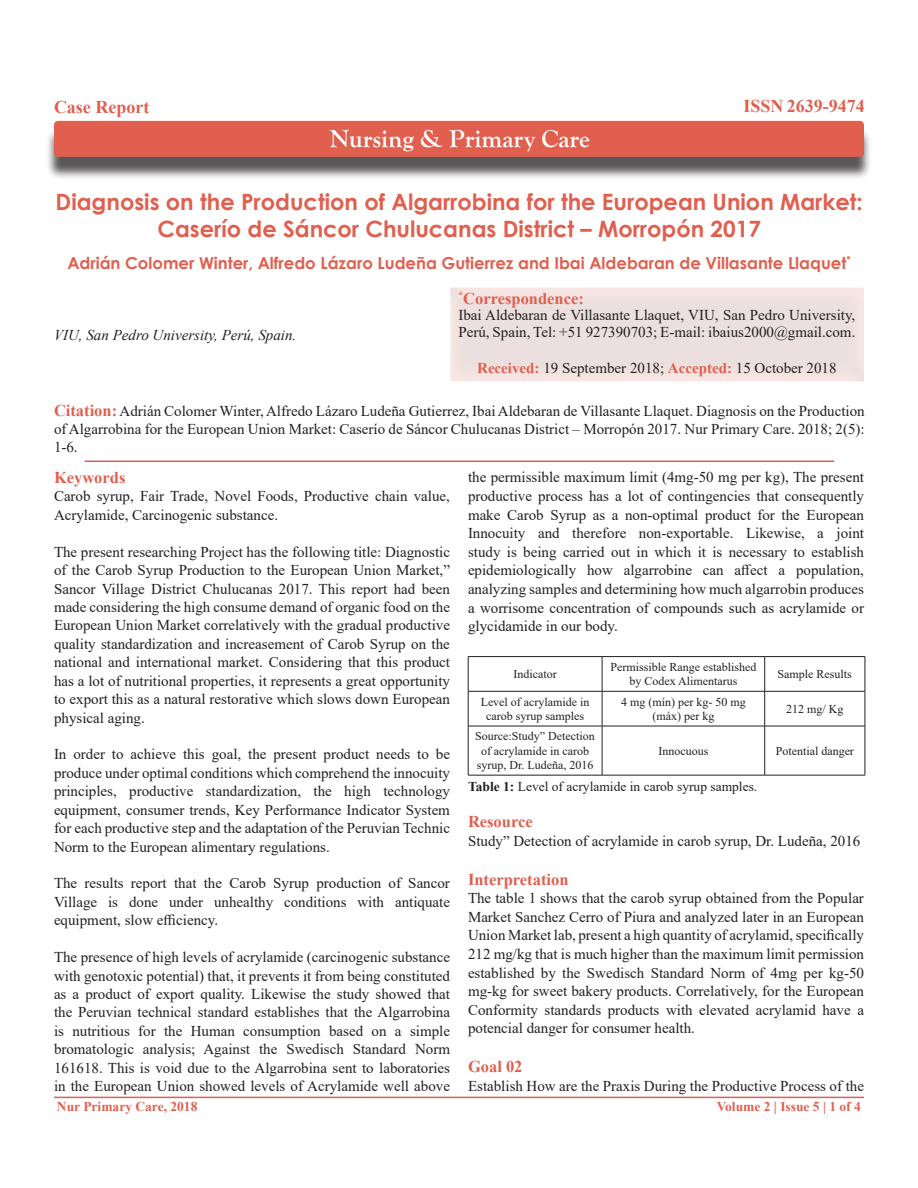
<style>
.page{position:relative;width:918px;height:1188px;background:#fff}
.page>*{position:absolute;margin:0;border:0;box-sizing:border-box;transform-origin:0 0}
.t1{font:700 25.5px "Goudy Old Style T";color:#fff}
.t2{font:700 22.5px/27px "Century Gothic";color:#e05f4f;text-align:center}
.t3{font:700 18px "Times New Roman";color:#e05f4f}
.t4{font:700 16.5px "Century Gothic";color:#e05f4f}
.t5{font:700 16.5px "Times New Roman";color:#e05f4f}
.t6{font:15px/18.5px "Times New Roman";color:#231f20;text-align:justify}
.t7{font:italic 15px "Times New Roman";color:#231f20}
.t8{font:13.5px "Times New Roman";color:#231f20}
.t9{font:700 13.5px "Times New Roman";color:#e05f4f}
.t10{font:12px/14.4px "Times New Roman";color:#231f20;text-align:center}
.s1{font-weight:700;color:#e05f4f}
.s2{font-weight:700;font-size:16.5px;color:#e05f4f}
.s3{font-weight:700}
</style>
<div class="page">
<hr style="left:54px;top:1097px;width:810px;height:1px;background:#e05f4f">
<div style="left:449px;top:282px;width:417px;height:101px;background:#231f20;opacity:.5"></div>
<div style="left:46px;top:128px;width:826px;height:52px;background:#231f20;opacity:.75"></div>
<div style="left:54px;top:121px;width:810px;height:36px;background:#e05f4f;border-radius:4px"></div>
<hr style="left:85px;top:460px;width:749px;height:2px;background:#e05f4f">
<hr style="left:468px;top:656px;width:134px;height:1px;background:#231f20">
<hr style="left:468px;top:657px;width:1px;height:34px;background:#231f20">
<hr style="left:602px;top:656px;width:163px;height:1px;background:#231f20">
<hr style="left:602px;top:657px;width:1px;height:34px;background:#231f20">
<hr style="left:765px;top:656px;width:100px;height:1px;background:#231f20">
<hr style="left:764px;top:657px;width:1px;height:34px;background:#231f20">
<hr style="left:865px;top:657px;width:1px;height:34px;background:#231f20">
<hr style="left:468px;top:691px;width:134px;height:1px;background:#231f20">
<hr style="left:468px;top:691px;width:1px;height:35px;background:#231f20">
<hr style="left:602px;top:691px;width:163px;height:1px;background:#231f20">
<hr style="left:602px;top:691px;width:1px;height:35px;background:#231f20">
<hr style="left:765px;top:691px;width:100px;height:1px;background:#231f20">
<hr style="left:764px;top:691px;width:1px;height:35px;background:#231f20">
<hr style="left:865px;top:691px;width:1px;height:35px;background:#231f20">
<hr style="left:468px;top:726px;width:134px;height:1px;background:#231f20">
<hr style="left:468px;top:726px;width:1px;height:49px;background:#231f20">
<hr style="left:602px;top:726px;width:163px;height:1px;background:#231f20">
<hr style="left:602px;top:726px;width:1px;height:49px;background:#231f20">
<hr style="left:765px;top:726px;width:100px;height:1px;background:#231f20">
<hr style="left:764px;top:726px;width:1px;height:49px;background:#231f20">
<hr style="left:865px;top:726px;width:1px;height:49px;background:#231f20">
<hr style="left:468px;top:775px;width:134px;height:1px;background:#231f20">
<hr style="left:602px;top:775px;width:163px;height:1px;background:#231f20">
<hr style="left:765px;top:775px;width:100px;height:1px;background:#231f20">
<p class="t3" style="left:54px;top:93px;width:97px">Case Report</p>
<p class="t3" style="left:743px;top:93px;width:123px">ISSN 2639-9474</p>
<p class="t1" style="left:330px;top:124px;width:261px">Nursing &amp; Primary Care</p>
<p class="t2" style="left:56px;top:188px;width:809px">Diagnosis on the Production of Algarrobina for the European Union Market:<br>Caserío de Sáncor Chulucanas District – Morropón 2017</p>
<p class="t4" style="left:67px;top:250px;width:785px">Adrián Colomer Winter, Alfredo Lázaro Ludeña Gutierrez and Ibai Aldebaran de Villasante Llaquet<sup>*</sup></p>
<p class="t7" style="left:54px;top:324px;width:244px">VIU, San Pedro University, Perú, Spain.</p>
<p class="t5" style="left:458px;top:286px;width:127px"><sup>*</sup>Correspondence:</p>
<p class="t6" style="left:458px;top:306px;width:398px;line-height:16.5px">Ibai Aldebaran de Villasante Llaquet, VIU, San Pedro University,<br>Perú, Spain, Tel: +51 927390703; E-mail: ibaius2000@gmail.com.</p>
<p class="t6" style="left:477px;top:358px;width:361px"><span class="s1">Received:</span> 19 September 2018; <span class="s1">Accepted:</span> 15 October 2018</p>
<p class="t6" style="left:54px;top:401px;width:812px;line-height:18px"><span class="s2">Citation:</span> Adrián Colomer Winter, Alfredo Lázaro Ludeña Gutierrez, Ibai Aldebaran de Villasante Llaquet. Diagnosis on the Production of Algarrobina for the European Union Market: Caserío de Sáncor Chulucanas District – Morropón 2017. Nur Primary Care. 2018; 2(5):<br>1-6.</p>
<p class="t5" style="left:54px;top:466px;width:73px">Keywords</p>
<p class="t6" style="left:54px;top:487px;width:398px">Carob syrup, Fair Trade, Novel Foods, Productive chain value,<br>Acrylamide, Carcinogenic substance.</p>
<p class="t6" style="left:54px;top:542px;width:398px">The present researching Project has the following title: Diagnostic of the Carob Syrup Production to the European Union Market,” Sancor Village District Chulucanas 2017. This report had been made considering the high consume demand of organic food on the European Union Market correlatively with the gradual productive quality standardization and increasement of Carob Syrup on the national and international market. Considering that this product has a lot of nutritional properties, it represents a great opportunity to export this as a natural restorative which slows down European physical aging.</p>
<p class="t6" style="left:54px;top:745px;width:398px">In order to achieve this goal, the present product needs to be produce under optimal conditions which comprehend the innocuity principles, productive standardization, the high technology equipment, consumer trends, Key Performance Indicator System for each productive step and the adaptation of the Peruvian Technic Norm to the European alimentary regulations.</p>
<p class="t6" style="left:54px;top:874px;width:398px">The results report that the Carob Syrup production of Sancor Village is done under unhealthy conditions with antiquate equipment, slow efficiency.</p>
<p class="t6" style="left:54px;top:947px;width:398px">The presence of high levels of acrylamide (carcinogenic substance with genotoxic potential) that, it prevents it from being constituted as a product of export quality. Likewise the study showed that the Peruvian technical standard establishes that the Algarrobina is nutritious for the Human consumption based on a simple bromatologic analysis; Against the Swedisch Standard Norm 161618. This is void due to the Algarrobina sent to laboratories in the European Union showed levels of Acrylamide well above</p>
<p class="t6" style="left:468px;top:468px;width:398px">the permissible maximum limit (4mg-50 mg per kg), The present productive process has a lot of contingencies that consequently make Carob Syrup as a non-optimal product for the European Innocuity and therefore non-exportable. Likewise, a joint study is being carried out in which it is necessary to establish epidemiologically how algarrobine can affect a population, analyzing samples and determining how much algarrobin produces a worrisome concentration of compounds such as acrylamide or glycidamide in our body.</p>
<p class="t10" style="left:513px;top:667px;width:45px">Indicator</p>
<p class="t10" style="left:610px;top:659px;width:147px">Permissible Range established by Codex Alimentarus</p>
<p class="t10" style="left:778px;top:667px;width:76px">Sample Results</p>
<p class="t10" style="left:481px;top:694px;width:110px">Level of acrylamide in carob syrup samples</p>
<p class="t10" style="left:621px;top:694px;width:126px">4 mg (mín) per kg- 50 mg (máx) per kg</p>
<p class="t10" style="left:786px;top:701px;width:59px">212 mg/ Kg</p>
<p class="t10" style="left:475px;top:729px;width:121px">Source:Study” Detection of acrylamide in carob syrup, Dr. Ludeña, 2016</p>
<p class="t10" style="left:658px;top:743px;width:51px">Innocuous</p>
<p class="t10" style="left:776px;top:743px;width:80px">Potential danger</p>
<p class="t8" style="left:468px;top:777px;width:291px"><span class="s3">Table 1:</span> Level of acrylamide in carob syrup samples.</p>
<p class="t5" style="left:468px;top:810px;width:66px">Resource</p>
<p class="t6" style="left:468px;top:831px;width:394px">Study” Detection of acrylamide in carob syrup, Dr. Ludeña, 2016</p>
<p class="t5" style="left:468px;top:867px;width:102px">Interpretation</p>
<p class="t6" style="left:468px;top:888px;width:398px">The table 1 shows that the carob syrup obtained from the Popular Market Sanchez Cerro of Piura and analyzed later in an European Union Market lab, present a high quantity of acrylamid, specifically 212 mg/kg that is much higher than the maximum limit permission established by the Swedisch Standard Norm of 4mg per kg-50 mg-kg for sweet bakery products. Correlatively, for the European Conformity standards products with elevated acrylamid have a potencial danger for consumer health.</p>
<p class="t5" style="left:468px;top:1055px;width:56px">Goal 02</p>
<p class="t6" style="left:468px;top:1076px;width:398px">Establish How are the Praxis During the Productive Process of the</p>
<p class="t9" style="left:57px;top:1097px;width:142px">Nur Primary Care, 2018</p>
<p class="t9" style="left:717px;top:1097px;width:146px">Volume 2 | Issue 5 | 1 of 4</p>
</div>
